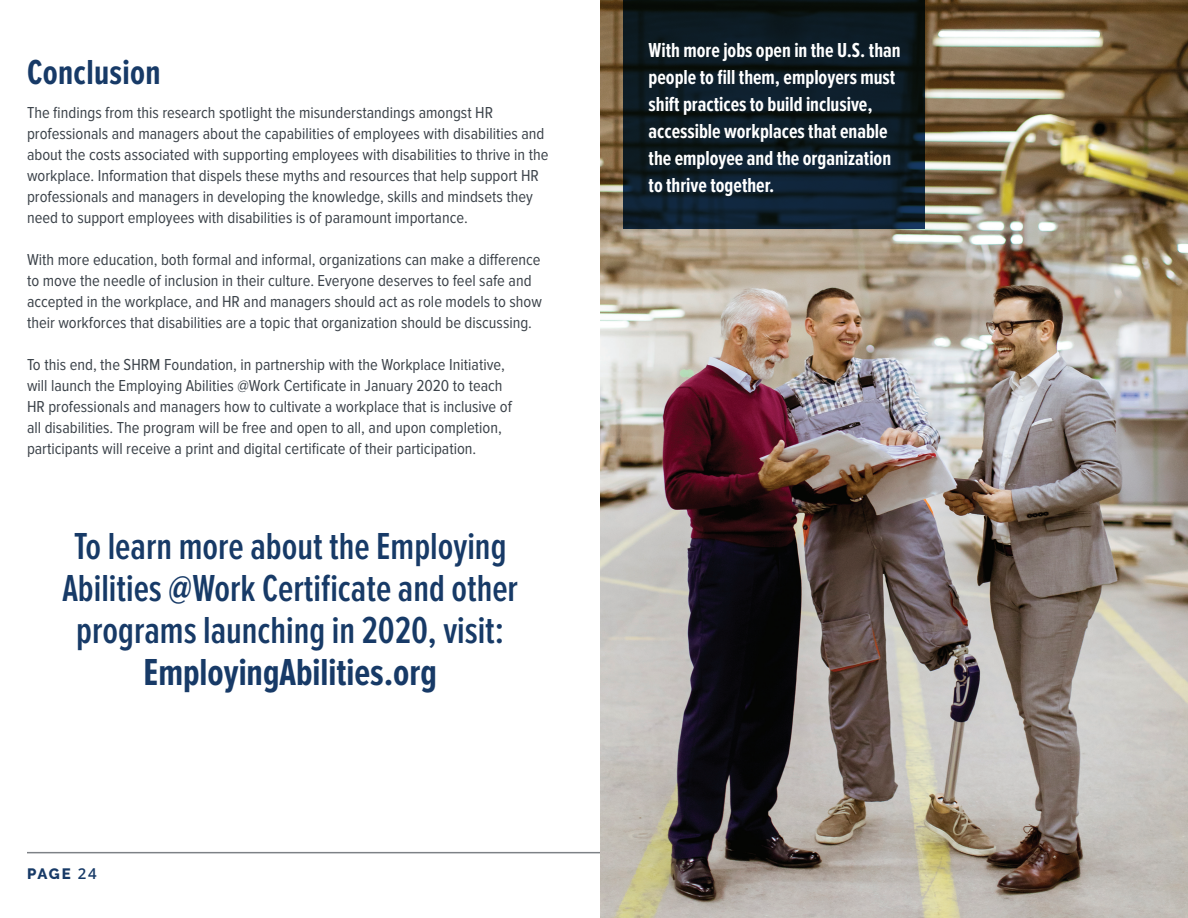
<style>
.page{position:relative;width:1188px;height:918px;background:#fff}
.page>*{position:absolute;margin:0;border:0;box-sizing:border-box;transform-origin:0 0}
.t1{font:600 39px/42px "Proxima Nova Ex Cn";color:#173a67;text-align:center}
.t2{font:700 39px "Proxima Nova Ex Cn";color:#173a67}
.t3{font:700 36px "Proxima Nova Ex Cn";letter-spacing:.01em;color:#173a67}
.t4{font:700 21px/27px "Proxima Nova Ex Cn";color:#fff}
.t5{font:16.5px/21px "Proxima Nova Cond";color:#3c434a}
.t6{font:800 15px "Raleway";color:#173a67}
.s1{font-family:"Open Sans";font-weight:600}
</style>
<div class="page">
<hr style="left:27px;top:852px;width:1134px;height:1px;background:#3c434a">
<img style="left:601px;top:0;width:587px;height:918px">
<svg style="left:623px;top:0;width:301px;height:230px;fill:#0d1d27"></svg>
<h2 class="t3" style="left:27px;top:52px;width:135px">Conclusion</h2>
<p class="t5" style="left:27px;top:102px;width:523px">The findings from this research spotlight the misunderstandings amongst HR professionals and managers about the capabilities of employees with disabilities and about the costs associated with supporting employees with disabilities to thrive in the workplace. Information that dispels these myths and resources that help support HR professionals and managers in developing the knowledge, skills and mindsets they need to support employees with disabilities is of paramount importance.</p>
<p class="t5" style="left:27px;top:249px;width:517px">With more education, both formal and informal, organizations can make a difference to move the needle of inclusion in their culture. Everyone deserves to feel safe and accepted in the workplace, and HR and managers should act as role models to show their workforces that disabilities are a topic that organization should be discussing.</p>
<p class="t5" style="left:27px;top:354px;width:486px">To this end, the SHRM Foundation, in partnership with the Workplace Initiative, will launch the Employing Abilities @Work Certificate in January 2020 to teach HR professionals and managers how to cultivate a workplace that is inclusive of all disabilities. The program will be free and open to all, and upon completion, participants will receive a print and digital certificate of their participation.</p>
<h1 class="t1" style="left:62px;top:526px;width:457px">To learn more about the Employing<br>Abilities @Work Certificate and other programs launching in 2020, visit:</h1>
<h1 class="t2" style="left:144px;top:650px;width:295px">EmployingAbilities.org</h1>
<p class="t6" style="left:27px;top:865px;width:71px">PAGE <span class="s1">24</span></p>
<p class="t4" style="left:649px;top:37px;width:254px">With more jobs open in the U.S. than people to fill them, employers must shift practices to build inclusive, accessible workplaces that enable the employee and the organization to thrive together.</p>
</div>
